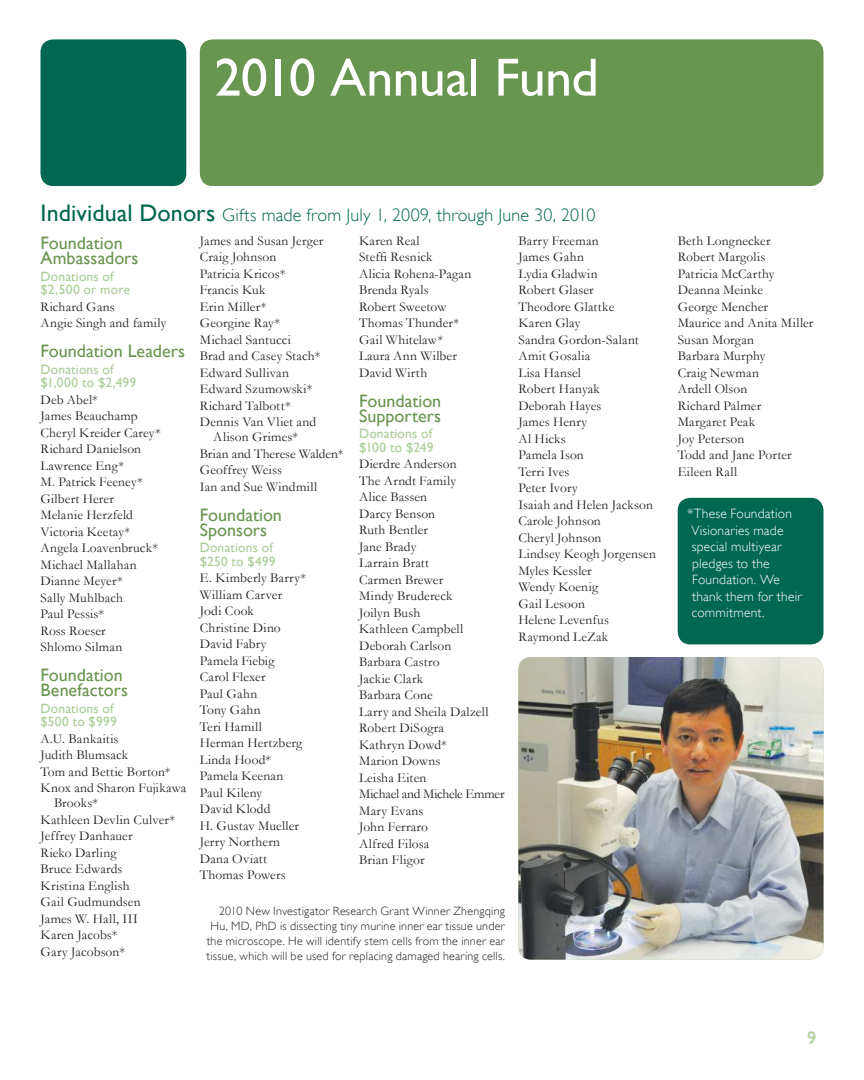
<style>
.page{position:relative;width:864px;height:1080px;background:#fff}
.page>*{position:absolute;margin:0;border:0;box-sizing:border-box;transform-origin:0 0}
.t1{font:54px "Gill Sans";letter-spacing:-.01em;color:#fff}
.t2{font:18px/15px "Gill Sans";color:#68954f}
.t3{font:300 18px "Gill Sans";letter-spacing:.01em;color:#006750}
.t4{font:18px "Gill Sans";color:#a8cd96}
.t5{font:13.5px/16.5px "Garamond";letter-spacing:.015em;color:#221f1f}
.t6{font:13.5px/13.5px "Gill Sans";letter-spacing:.01em;color:#a8cd96}
.t7{font:300 13.5px/16.5px "Gill Sans";letter-spacing:.015em;color:#fff}
.t8{font:300 12px/15px "Gill Sans";letter-spacing:.02em;color:#221f1f;text-align:right}
.s1{font-weight:400;font-size:24px}
</style>
<div class="page">
<div style="left:200px;top:39px;width:624px;height:147px;background:#68954f;border-radius:13px"></div>
<div style="left:41px;top:39px;width:145px;height:147px;background:#006750;border-radius:13px"></div>
<img style="left:518px;top:657px;width:306px;height:303px">
<div style="left:678px;top:498px;width:146px;height:146px;background:#006750;border-radius:13px"></div>
<h1 class="t1" style="left:214px;top:55px;width:386px">2010 Annual Fund</h1>
<h2 class="t3" style="left:40px;top:207px;width:557px"><span class="s1">Individual Donors</span> Gifts made from July 1, 2009, through June 30, 2010</h2>
<h2 class="t2" style="left:40px;top:237px;width:99px">Foundation<br>Ambassadors</h2>
<p class="t6" style="left:40px;top:270px;width:91px">Donations of $2,500 or more</p>
<p class="t5" style="left:40px;top:300px;width:127px">Richard Gans<br>Angie Singh and family</p>
<h2 class="t2" style="left:40px;top:345px;width:146px">Foundation Leaders</h2>
<p class="t6" style="left:40px;top:363px;width:97px">Donations of $1,000 to $2,499</p>
<p class="t5" style="left:40px;top:393px;width:122px">Deb Abel*<br>James Beauchamp<br>Cheryl Kreider Carey*<br>Richard Danielson<br>Lawrence Eng*<br>M. Patrick Feeney*<br>Gilbert Herer<br>Melanie Herzfeld<br>Victoria Keetay*<br>Angela Loavenbruck*<br>Michael Mallahan<br>Dianne Meyer*<br>Sally Muhlbach<br>Paul Pessis*<br>Ross Roeser<br>Shlomo Silman</p>
<h2 class="t2" style="left:40px;top:669px;width:89px">Foundation<br>Benefactors</h2>
<p class="t6" style="left:40px;top:702px;width:78px">Donations of $500 to $999</p>
<p class="t5" style="left:40px;top:732px;width:147px">A.U. Bankaitis<br>Judith Blumsack<br>Tom and Bettie Borton*<br>Knox and Sharon Fujikawa</p>
<p class="t5" style="left:40px;top:796px;width:136px;text-indent:14px">Brooks*<br>Kathleen Devlin Culver*<br>Jeffrey Danhauer<br>Rieko Darling<br>Bruce Edwards<br>Kristina English<br>Gail Gudmundsen<br>James W. Hall, III<br>Karen Jacobs*<br>Gary Jacobson*</p>
<p class="t5" style="left:200px;top:234px;width:125px">James and Susan Jerger<br>Craig Johnson<br>Patricia Kricos*<br>Francis Kuk<br>Erin Miller*<br>Georgine Ray*<br>Michael Santucci<br>Brad and Casey Stach*<br>Edward Sullivan<br>Edward Szumowski*<br>Richard Talbott*<br>Dennis Van Vliet and</p>
<p class="t5" style="left:200px;top:430px;width:145px;text-indent:14px">Alison Grimes*<br>Brian and Therese Walden*<br>Geoffrey Weiss<br>Ian and Sue Windmill</p>
<h2 class="t2" style="left:200px;top:508px;width:84px">Foundation<br>Sponsors</h2>
<p class="t6" style="left:200px;top:542px;width:77px">Donations of $250 to $499</p>
<p class="t5" style="left:200px;top:571px;width:108px">E. Kimberly Barry*<br>William Carver<br>Jodi Cook<br>Christine Dino<br>David Fabry<br>Pamela Fiebig<br>Carol Flexer<br>Paul Gahn<br>Tony Gahn<br>Teri Hamill<br>Herman Hertzberg<br>Linda Hood*<br>Pamela Keenan<br>Paul Kileny<br>David Klodd<br>H. Gustav Mueller<br>Jerry Northern<br>Dana Oviatt<br>Thomas Powers</p>
<p class="t5" style="left:359px;top:234px;width:114px">Karen Real<br>Steffi Resnick<br>Alicia Rohena-Pagan<br>Brenda Ryals<br>Robert Sweetow<br>Thomas Thunder*<br>Gail Whitelaw*<br>Laura Ann Wilber<br>David Wirth</p>
<h2 class="t2" style="left:359px;top:394px;width:84px">Foundation<br>Supporters</h2>
<p class="t6" style="left:359px;top:428px;width:76px">Donations of $100 to $249</p>
<p class="t5" style="left:359px;top:457px;width:147px">Dierdre Anderson<br>The Arndt Family<br>Alice Bassen<br>Darcy Benson<br>Ruth Bentler<br>Jane Brady<br>Larrain Bratt<br>Carmen Brewer<br>Mindy Brudereck<br>Joilyn Bush<br>Kathleen Campbell<br>Deborah Carlson<br>Barbara Castro<br>Jackie Clark<br>Barbara Cone<br>Larry and Sheila Dalzell<br>Robert DiSogra<br>Kathryn Dowd*<br>Marion Downs<br>Leisha Eiten<br>Michael and Michele Emmer<br>Mary Evans<br>John Ferraro<br>Alfred Filosa<br>Brian Fligor</p>
<p class="t8" style="left:207px;top:903px;width:300px">2010 New Investigator Research Grant Winner Zhengqing Hu, MD, PhD is dissecting tiny murine inner ear tissue under the microscope. He will identify stem cells from the inner ear tissue, which will be used for replacing damaged hearing cells.</p>
<p class="t5" style="left:518px;top:234px;width:139px">Barry Freeman<br>James Gahn<br>Lydia Gladwin<br>Robert Glaser<br>Theodore Glattke<br>Karen Glay<br>Sandra Gordon-Salant<br>Amit Gosalia<br>Lisa Hansel<br>Robert Hanyak<br>Deborah Hayes<br>James Henry<br>Al Hicks<br>Pamela Ison<br>Terri Ives<br>Peter Ivory<br>Isaiah and Helen Jackson<br>Carole Johnson<br>Cheryl Johnson<br>Lindsey Keogh Jorgensen<br>Myles Kessler<br>Wendy Koenig<br>Gail Lesoon<br>Helene Levenfus<br>Raymond LeZak</p>
<p class="t5" style="left:678px;top:234px;width:137px">Beth Longnecker<br>Robert Margolis<br>Patricia McCarthy<br>Deanna Meinke<br>George Mencher<br>Maurice and Anita Miller<br>Susan Morgan<br>Barbara Murphy<br>Craig Newman<br>Ardell Olson<br>Richard Palmer<br>Margaret Peak<br>Joy Peterson<br>Todd and Jane Porter<br>Eileen Rall</p>
<p class="t7" style="left:691px;top:506px;width:112px;text-indent:-4px">*These Foundation<br>Visionaries made special multiyear pledges to the<br>Foundation. We thank them for their commitment.</p>
<h2 class="t4" style="left:807px;top:1030px;width:10px">9</h2>
</div>
